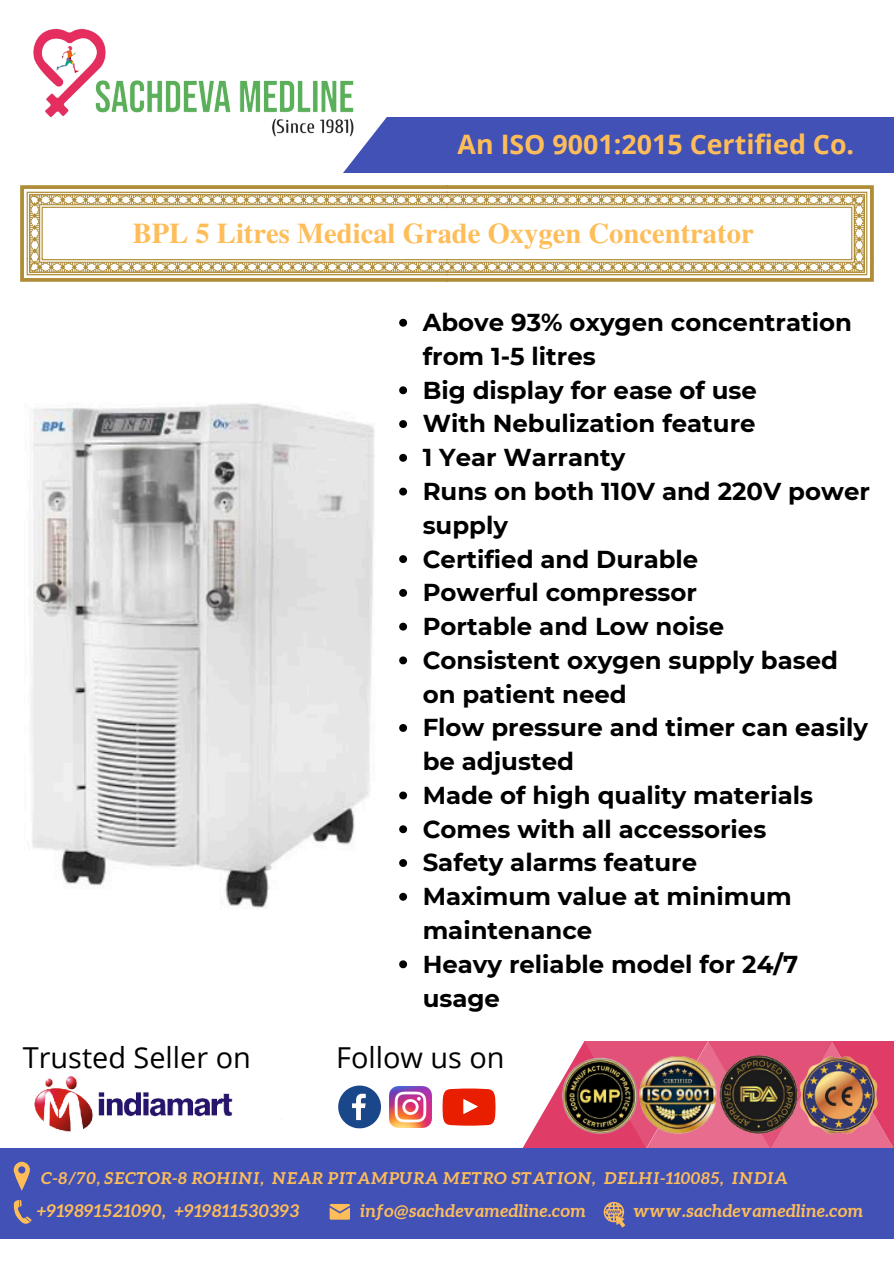
<style>
.page{position:relative;width:894px;height:1264px;background:#fff}
.page>*{position:absolute;margin:0;border:0;box-sizing:border-box;transform-origin:0 0}
.t1{font:28.8px "Open Sans";color:#000}
.t2{font:700 28.5px "Te X Gyre Termes";color:#febd59}
.t3{font:700 26.85px "Open Sans";color:#febd59}
.t4{font:700 24.45px/33.8px "Montserrat";color:#000}
.t5{font:italic 700 17.55px "Aleo";letter-spacing:.015em;color:#febd59}
.t6{font:italic 700 16.5px "Aleo";letter-spacing:.015em;color:#febd59}
</style>
<div class="page">
<div style="left:344px;top:117px;width:549px;height:55px;background:#4151b6"></div>
<svg style="left:522px;top:1041px;width:309px;height:107px"></svg>
<div style="left:0;top:1148px;width:893px;height:90px;background:#4151b6"></div>
<svg style="left:15px;top:1177px;width:13px;height:13px"></svg>
<svg style="left:831px;top:1041px;width:62px;height:107px;background:#e14b72"></svg>
<img style="left:559px;top:1049px;width:325px;height:90px">
<img style="left:390px;top:1086px;width:41px;height:41px">
<svg style="left:442px;top:1088px;width:53px;height:37px;background:#eb381f"></svg>
<img style="left:13px;top:1076px;width:377px;height:101px">
<img style="left:33px;top:28px;width:338px;height:117px">
<img style="left:21px;top:185px;width:851px;height:96px">
<svg style="left:14px;top:1200px;width:18px;height:24px"></svg>
<svg style="left:329px;top:1204px;width:21px;height:15px"></svg>
<svg style="left:603px;top:1201px;width:21px;height:26px"></svg>
<img style="left:31px;top:403px;width:344px;height:506px">
<svg style="left:399px;top:319px;width:8px;height:8px"></svg>
<svg style="left:399px;top:386px;width:8px;height:8px"></svg>
<svg style="left:399px;top:420px;width:8px;height:8px"></svg>
<svg style="left:399px;top:454px;width:8px;height:8px"></svg>
<svg style="left:399px;top:487px;width:8px;height:8px"></svg>
<svg style="left:399px;top:555px;width:8px;height:8px"></svg>
<svg style="left:399px;top:589px;width:8px;height:8px"></svg>
<svg style="left:399px;top:622px;width:8px;height:8px"></svg>
<svg style="left:399px;top:656px;width:8px;height:8px"></svg>
<svg style="left:399px;top:724px;width:8px;height:8px"></svg>
<svg style="left:399px;top:791px;width:8px;height:8px"></svg>
<svg style="left:399px;top:825px;width:8px;height:8px"></svg>
<svg style="left:399px;top:859px;width:8px;height:8px"></svg>
<svg style="left:399px;top:892px;width:8px;height:8px"></svg>
<svg style="left:399px;top:960px;width:8px;height:8px"></svg>
<p class="t3" style="left:457px;top:126px;width:398px">An ISO 9001:2015 Certified Co.</p>
<p class="t2" style="left:133px;top:211px;width:622px">BPL 5 Litres Medical Grade Oxygen Concentrator</p>
<p class="t4" style="left:422px;top:305px;width:430px">Above 93% oxygen concentration from 1-5 litres</p>
<p class="t4" style="left:422px;top:373px;width:335px">Big display for ease of use</p>
<p class="t4" style="left:422px;top:407px;width:334px">With Nebulization feature</p>
<p class="t4" style="left:422px;top:440px;width:204px">1 Year Warranty</p>
<p class="t4" style="left:422px;top:474px;width:448px">Runs on both 110V and 220V power supply</p>
<p class="t4" style="left:422px;top:542px;width:277px">Certified and Durable</p>
<p class="t4" style="left:422px;top:575px;width:276px">Powerful compressor</p>
<p class="t4" style="left:422px;top:609px;width:303px">Portable and Low noise</p>
<p class="t4" style="left:422px;top:643px;width:417px">Consistent oxygen supply based on patient need</p>
<p class="t4" style="left:422px;top:710px;width:446px">Flow pressure and timer can easily be adjusted</p>
<p class="t4" style="left:422px;top:778px;width:392px">Made of high quality materials</p>
<h2 class="t4" style="left:422px;top:812px;width:345px">Comes with all accessories</h2>
<p class="t4" style="left:422px;top:845px;width:276px">Safety alarms feature</p>
<h2 class="t4" style="left:422px;top:879px;width:370px">Maximum value at minimum maintenance</h2>
<p class="t4" style="left:422px;top:947px;width:377px">Heavy reliable model for 24/7 usage</p>
<p class="t1" style="left:23px;top:1037px;width:229px">Trusted Seller on</p>
<p class="t1" style="left:336px;top:1037px;width:170px">Follow us on</p>
<p class="t6" style="left:41px;top:1168px;width:747px">C-8/70, SECTOR-8 ROHINI, NEAR PITAMPURA METRO STATION, DELHI-110085, INDIA</p>
<p class="t5" style="left:37px;top:1200px;width:264px">+919891521090, +919811530393</p>
<p class="t5" style="left:360px;top:1200px;width:227px">info@sachdevamedline.com</p>
<p class="t5" style="left:633px;top:1200px;width:231px">www.sachdevamedline.com</p>
</div>
